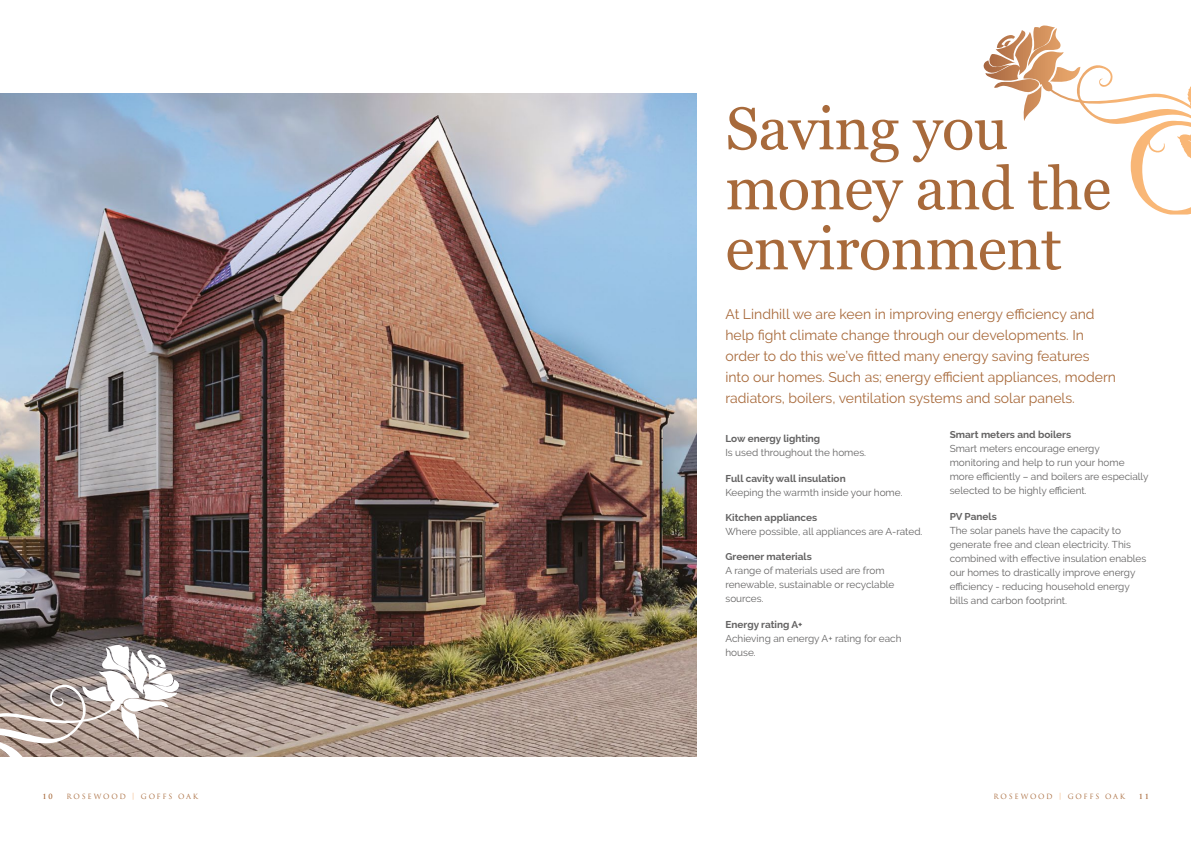
<style>
.page{position:relative;width:1191px;height:842px;background:#fff}
.page>*{position:absolute;margin:0;border:0;box-sizing:border-box;transform-origin:0 0}
.t1{font:60px/60px "Georgia";letter-spacing:-.01em;color:#a86a3b}
.t2{font:14px/21px "Raleway";color:#a86a3b}
.t3{font:10px/14px "Raleway";color:#646363}
.t4{font:700 10px "Raleway";color:#646363}
.t5{font:7px "Trajan Pro";letter-spacing:.25em;color:#a86a3b}
.t6{font:700 7px "Trajan Pro";color:#a86a3b}
.s1{color:#f1a864}
</style>
<div class="page">
<img style="left:0;top:94px;width:696px;height:663px">
<svg style="left:985px;top:26px;width:206px;height:99px"></svg>
<svg style="left:0;top:645px;width:179px;height:99px"></svg>
<h1 class="t1" style="left:725px;top:98px;width:387px">Saving you money and the environment</h1>
<p class="t2" style="left:725px;top:304px;width:392px">At Lindhill we are keen in improving energy efficiency and help fight climate change through our developments. In order to do this we’ve fitted many energy saving features into our homes. Such as; energy efficient appliances, modern radiators, boilers, ventilation systems and solar panels.</p>
<p class="t4" style="left:725px;top:433px;width:96px">Low energy lighting</p>
<p class="t3" style="left:725px;top:446px;width:142px">Is used throughout the homes.</p>
<p class="t4" style="left:725px;top:472px;width:122px">Full cavity wall insulation</p>
<p class="t3" style="left:725px;top:485px;width:179px">Keeping the warmth inside your home.</p>
<p class="t4" style="left:725px;top:512px;width:93px">Kitchen appliances</p>
<p class="t3" style="left:725px;top:524px;width:198px">Where possible, all appliances are A-rated.</p>
<p class="t4" style="left:725px;top:551px;width:88px">Greener materials</p>
<p class="t3" style="left:725px;top:564px;width:170px">A range of materials used are from renewable, sustainable or recyclable sources.</p>
<p class="t4" style="left:725px;top:618px;width:79px">Energy rating A+</p>
<p class="t3" style="left:725px;top:631px;width:177px">Achieving an energy A+ rating for each house.</p>
<p class="t4" style="left:949px;top:429px;width:123px">Smart meters and boilers</p>
<p class="t3" style="left:949px;top:442px;width:200px">Smart meters encourage energy monitoring and help to run your home more efficiently – and boilers are especially selected to be highly efficient.</p>
<p class="t4" style="left:949px;top:510px;width:49px">PV Panels</p>
<p class="t3" style="left:949px;top:523px;width:198px">The solar panels have the capacity to generate free and clean electricity. This combined with effective insulation enables our homes to drastically improve energy efficiency - reducing household energy bills and carbon footprint.</p>
<p class="t6" style="left:43px;top:792px;width:12px">10</p>
<p class="t5" style="left:66px;top:792px;width:133px">ROSEWOOD <span class="s1">|</span> GOFFS OAK</p>
<p class="t5" style="left:993px;top:792px;width:133px">ROSEWOOD <span class="s1">|</span> GOFFS OAK</p>
<p class="t6" style="left:1138px;top:792px;width:12px">11</p>
</div>
